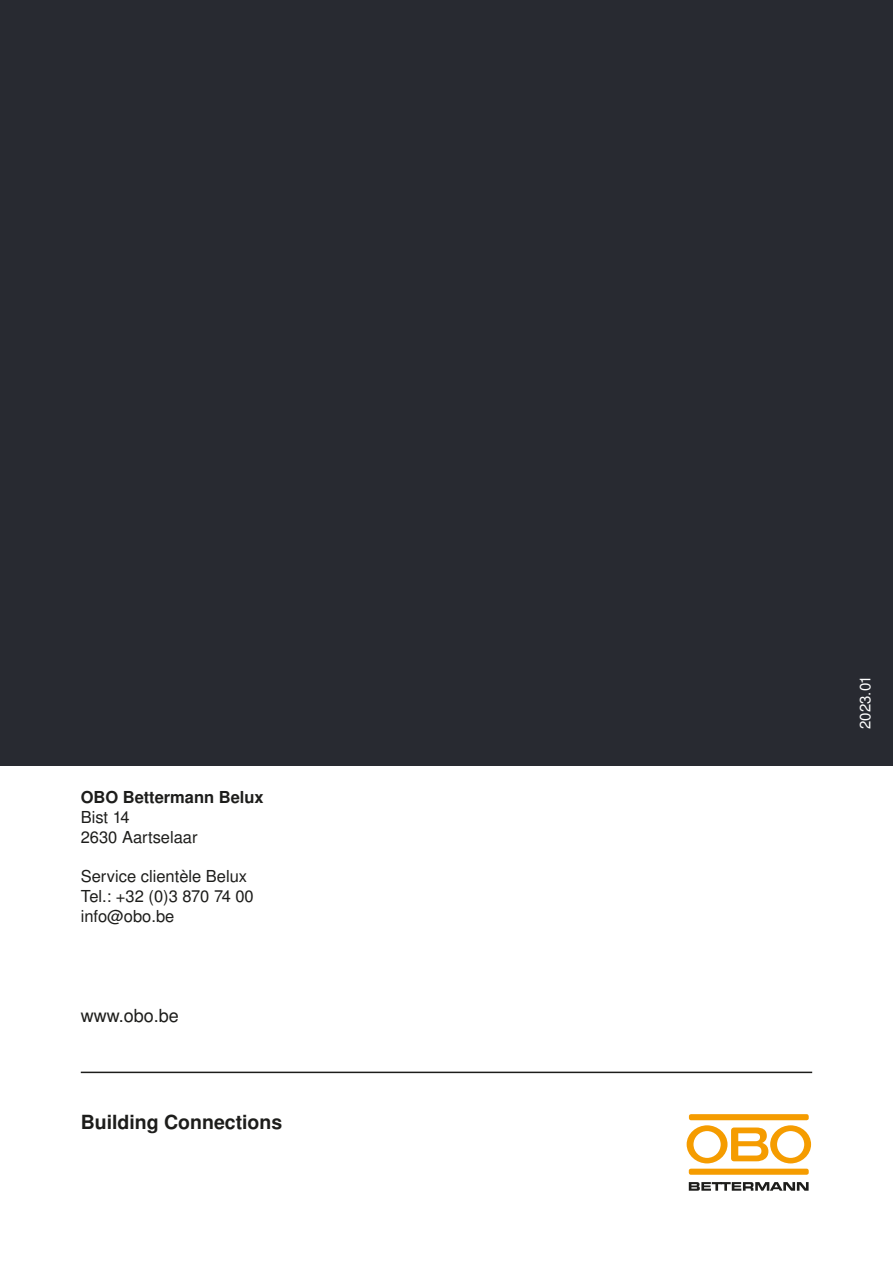
<style>
.page{position:relative;width:893px;height:1263px;background:#fff}
.page>*{position:absolute;margin:0;border:0;box-sizing:border-box;transform-origin:0 0}
.t1{font:700 19.5px "Nimbus San LOT";color:#1d1d1b}
.t2{font:18px "Nimbus San LOT";color:#1d1d1b}
.t3{font:16.5px/19.8px "Nimbus San LOT";color:#1d1d1b}
.t4{font:700 16.5px "Nimbus San LOT";color:#1d1d1b}
.t5{font:15px "Nimbus San LOT";color:#fff}
</style>
<div class="page">
<div style="left:0;top:0;width:893px;height:765px;background:#282a31"></div>
<hr style="left:81px;top:1071px;width:731px;height:2px;background:#1d1d1b">
<div style="left:689px;top:1169px;width:120px;height:6px;background:#f59c00;border-radius:2px"></div>
<svg style="left:687px;top:1125px;width:124px;height:38px"></svg>
<div style="left:689px;top:1114px;width:120px;height:6px;background:#f59c00;border-radius:2px"></div>
<svg style="left:689px;top:1182px;width:120px;height:9px"></svg>
<p class="t4" style="left:81px;top:788px;width:185px">OBO Bettermann Belux</p>
<p class="t3" style="left:81px;top:808px;width:118px">Bist 14<br>2630 Aartselaar</p>
<p class="t3" style="left:81px;top:867px;width:175px">Service clientèle Belux<br>Tel.: +32 (0)3 870 74 00 info@obo.be</p>
<p class="t2" style="left:81px;top:1004px;width:100px">www.obo.be</p>
<p class="t1" style="left:81px;top:1110px;width:203px">Building Connections</p>
<p class="t5" style="left:856px;top:729px;width:55px;rotate:-90deg">2023.01</p>
</div>
